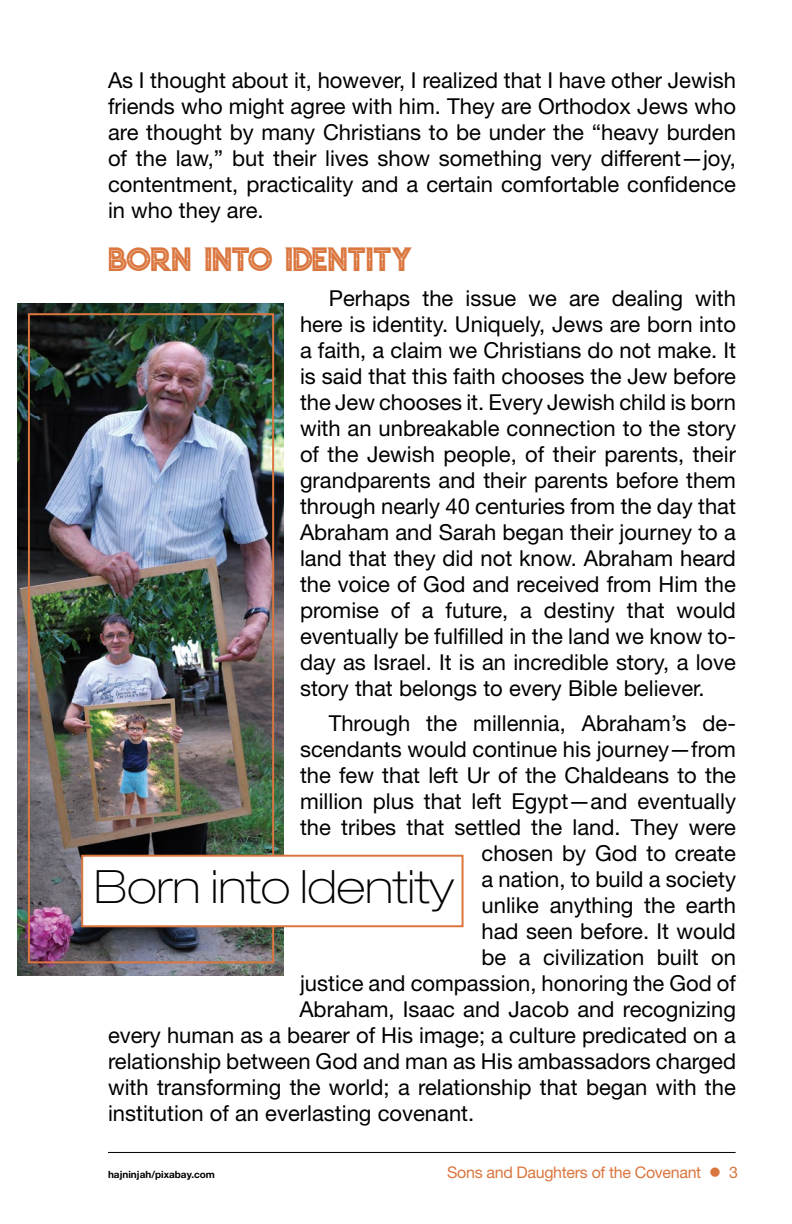
<style>
.page{position:relative;width:792px;height:1224px;background:#fff}
.page>*{position:absolute;margin:0;border:0;box-sizing:border-box;transform-origin:0 0}
.t1{font:100 expanded 46px "Helvetica Neue LT Std";color:#000}
.t2{font:30px "Columbus Inline";color:#da763e}
.t3{font:22px/26px "Helvetica Neue LT Std";color:#000;text-align:justify}
.t4{font:16px "Helvetica Neue LT Std";letter-spacing:-.02em;color:#da763e}
.t5{font:700 10px "Helvetica Neue LT Std";color:#000}
</style>
<div class="page">
<hr style="left:108px;top:1152px;width:628px;height:1px;background:#000">
<img style="left:17px;top:303px;width:267px;height:673px">
<div style="left:28px;top:313px;width:246px;height:650px;border:2px solid #da763e"></div>
<div style="left:81px;top:855px;width:383px;height:72px;background:#fff;border:2px solid #da763e"></div>
<p class="t3" style="left:108px;top:67px;width:630px">As I thought about it, however, I realized that I have other Jewish friends who might agree with him. They are Orthodox Jews who are thought by many Christians to be under the “heavy burden of the law,” but their lives show something very different—joy, contentment, practicality and a certain comfortable confidence in who they are.</p>
<p class="t2" style="left:108px;top:244px;width:305px">BORN INTO IDENTITY</p>
<p class="t3" style="left:300px;top:285px;width:438px;text-indent:29px">Perhaps the issue we are dealing with here is identity. Uniquely, Jews are born into a faith, a claim we Christians do not make. It is said that this faith chooses the Jew before the Jew chooses it. Every Jewish child is born with an unbreakable connection to the story of the Jewish people, of their parents, their grandparents and their parents before them through nearly 40 centuries from the day that Abraham and Sarah began their journey to a land that they did not know. Abraham heard the voice of God and received from Him the promise of a future, a destiny that would eventually be fulfilled in the land we know to&shy;day as Israel. It is an incredible story, a love story that belongs to every Bible believer.</p>
<p class="t3" style="left:329px;top:710px;width:409px">Through the millennia, Abraham’s de-</p>
<p class="t3" style="left:300px;top:736px;width:438px">scendants would continue his journey—from</p>
<p class="t3" style="left:300px;top:762px;width:438px">the few that left Ur of the Chaldeans to the</p>
<p class="t3" style="left:300px;top:788px;width:438px">million plus that left Egypt—and eventually</p>
<p class="t3" style="left:300px;top:814px;width:438px">the tribes that settled the land. They were</p>
<p class="t3" style="left:482px;top:840px;width:256px">chosen by God to create</p>
<p class="t3" style="left:482px;top:866px;width:256px">a nation, to build a society</p>
<p class="t3" style="left:482px;top:892px;width:256px">unlike anything the earth</p>
<p class="t3" style="left:482px;top:918px;width:256px">had seen before. It would</p>
<p class="t3" style="left:482px;top:944px;width:256px">be a civilization built on</p>
<p class="t3" style="left:300px;top:970px;width:437px">justice and compassion, honoring the God of</p>
<p class="t3" style="left:299px;top:996px;width:438px">Abraham, Isaac and Jacob and recognizing</p>
<p class="t3" style="left:108px;top:1022px;width:630px">every human as a bearer of His image; a culture predicated on a</p>
<p class="t3" style="left:108px;top:1048px;width:630px">relationship between God and man as His ambassadors charged</p>
<p class="t3" style="left:108px;top:1074px;width:629px">with transforming the world; a relationship that began with the</p>
<p class="t3" style="left:108px;top:1100px;width:368px">institution of an everlasting covenant.</p>
<p class="t1" style="left:94px;top:860px;width:361px">Born into Identity</p>
<p class="t5" style="left:108px;top:1168px;width:109px">hajninjah/pixabay.com</p>
<p class="t4" style="left:447px;top:1162px;width:292px">Sons and Daughters of the Covenant ● 3</p>
</div>
